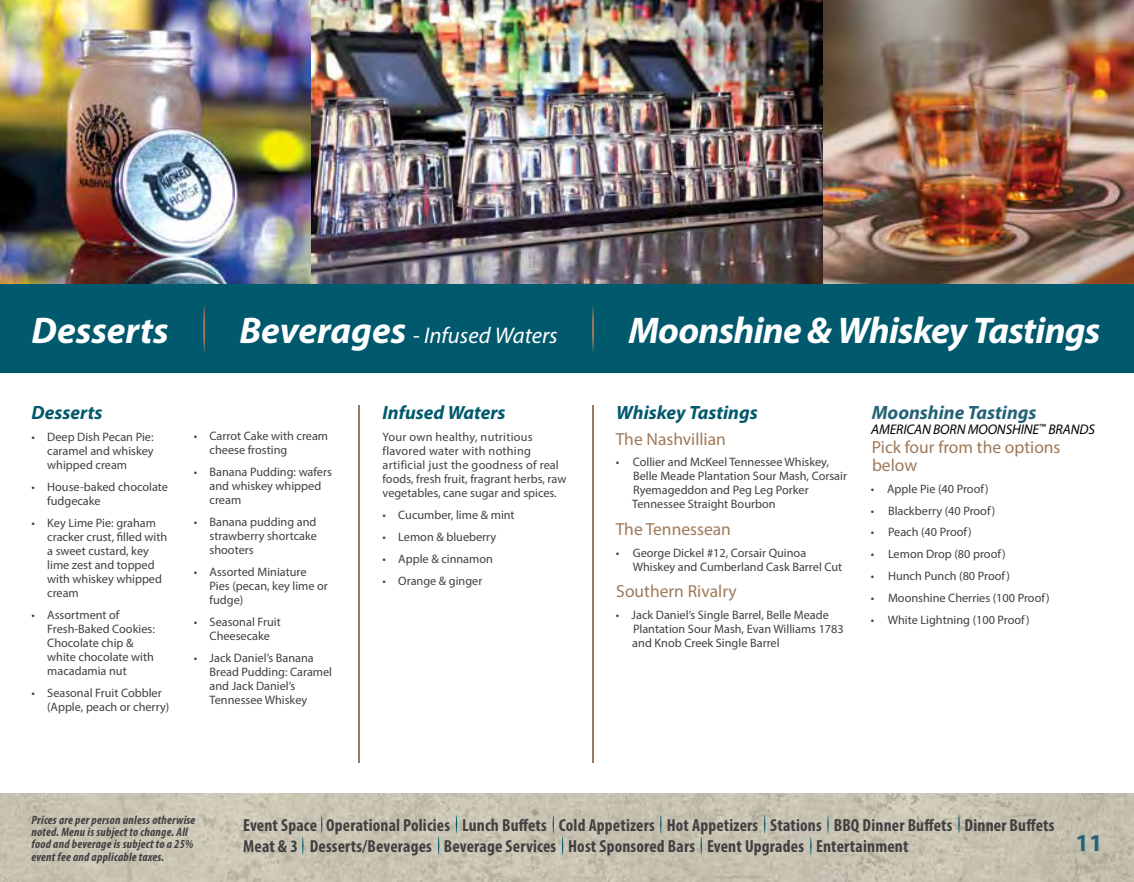
<style>
.page{position:relative;width:1134px;height:882px;background:#fff}
.page>*{position:absolute;margin:0;border:0;box-sizing:border-box;transform-origin:0 0}
.t1{font:italic 700 37.27px "Myriad Pro";letter-spacing:-.02em;color:#fff}
.t2{font:italic 700 37.27px "Myriad Pro";color:#fff}
.t3{font:700 24.15px "Myriad Pro";color:#256376}
.t4{font:italic 22.75px "Myriad Pro";color:#fff}
.t5{font:italic 700 19.25px "Myriad Pro";color:#00596d}
.t6{font:italic 700 19.25px "Myriad Pro";color:#256376}
.t7{font:700 condensed 17.5px/21px "Myriad Pro";letter-spacing:.01em;color:#414042}
.t8{font:17.5px/17.5px "Myriad Pro";color:#9f7959}
.t9{font:italic 14px "Myriad Pro";letter-spacing:-.01em;color:#000}
.t10{font:12.25px/14px "Myriad Pro";color:#414042}
.t11{font:italic 700 condensed 12.25px/12.2px "Myriad Pro";letter-spacing:.02em;color:#414042}
.s1{font-weight:700;font-size:37.27px}
</style>
<div class="page">
<img style="left:0;top:794px;width:1134px;height:88px">
<img style="left:0;top:0;width:1134px;height:284px">
<div style="left:0;top:284px;width:1134px;height:89px;background:#00596d"></div>
<hr style="left:358px;top:405px;width:1px;height:357px;background:#9f7959">
<hr style="left:592px;top:405px;width:2px;height:357px;background:#9f7959">
<svg style="left:321px;top:815px;width:1px;height:19px"></svg>
<svg style="left:456px;top:815px;width:1px;height:19px"></svg>
<svg style="left:553px;top:815px;width:1px;height:19px"></svg>
<svg style="left:660px;top:815px;width:2px;height:19px"></svg>
<svg style="left:764px;top:815px;width:1px;height:19px"></svg>
<svg style="left:827px;top:815px;width:2px;height:19px"></svg>
<svg style="left:810px;top:836px;width:2px;height:19px"></svg>
<svg style="left:701px;top:836px;width:1px;height:19px"></svg>
<svg style="left:562px;top:836px;width:1px;height:19px"></svg>
<svg style="left:438px;top:836px;width:1px;height:19px"></svg>
<svg style="left:302px;top:836px;width:2px;height:19px"></svg>
<svg style="left:958px;top:815px;width:2px;height:19px"></svg>
<hr style="left:203px;top:304px;width:2px;height:49px;background:#9f7959;border-radius:50%">
<hr style="left:592px;top:304px;width:2px;height:49px;background:#9f7959;border-radius:50%">
<h1 class="t2" style="left:32px;top:306px;width:139px">Desserts</h1>
<h3 class="t4" style="left:239px;top:321px;width:320px"><span class="s1">Beverages</span> - Infused Waters</h3>
<h1 class="t1" style="left:628px;top:306px;width:474px">Moonshine &amp; Whiskey Tastings</h1>
<h3 class="t5" style="left:32px;top:400px;width:72px">Desserts</h3>
<p class="t10" style="left:47px;top:430px;width:108px;text-align:justify;text-indent:-16px">• Deep Dish Pecan Pie: caramel and whiskey whipped cream</p>
<p class="t10" style="left:47px;top:480px;width:122px;text-indent:-16px">• House-baked chocolate fudgecake</p>
<p class="t10" style="left:47px;top:515px;width:122px;text-indent:-16px">• Key Lime Pie: graham cracker crust, filled with a sweet custard, key lime zest and topped with whiskey whipped cream</p>
<p class="t10" style="left:47px;top:607px;width:109px;text-indent:-16px">• Assortment of<br>Fresh-Baked Cookies:<br>Chocolate chip &amp; white chocolate with macadamia nut</p>
<p class="t10" style="left:47px;top:685px;width:124px;text-indent:-16px">• Seasonal Fruit Cobbler (Apple, peach or cherry)</p>
<p class="t10" style="left:210px;top:429px;width:120px;text-indent:-16px">• Carrot Cake with cream cheese frosting</p>
<p class="t10" style="left:210px;top:465px;width:124px;text-indent:-16px">• Banana Pudding: wafers and whiskey whipped cream</p>
<p class="t10" style="left:210px;top:515px;width:109px;text-align:justify;text-indent:-16px">• Banana pudding and strawberry shortcake shooters</p>
<p class="t10" style="left:210px;top:565px;width:120px;text-indent:-16px">• Assorted Miniature<br>Pies (pecan, key lime or fudge)</p>
<p class="t10" style="left:194px;top:614px;width:88px;text-align:center">• Seasonal Fruit<br>Cheesecake</p>
<p class="t10" style="left:210px;top:650px;width:124px;text-indent:-16px">• Jack Daniel’s Banana<br>Bread Pudding: Caramel and Jack Daniel’s<br>Tennessee Whiskey</p>
<h3 class="t5" style="left:383px;top:400px;width:125px">Infused Waters</h3>
<p class="t10" style="left:383px;top:430px;width:185px">Your own healthy, nutritious flavored water with nothing artificial just the goodness of real foods, fresh fruit, fragrant herbs, raw vegetables, cane sugar and spices.</p>
<p class="t10" style="left:383px;top:508px;width:134px">• Cucumber, lime &amp; mint</p>
<p class="t10" style="left:383px;top:529px;width:115px">• Lemon &amp; blueberry</p>
<p class="t10" style="left:383px;top:551px;width:112px">• Apple &amp; cinnamon</p>
<p class="t10" style="left:383px;top:573px;width:101px">• Orange &amp; ginger</p>
<h3 class="t5" style="left:616px;top:400px;width:143px">Whiskey Tastings</h3>
<h3 class="t8" style="left:616px;top:430px;width:112px">The Nashvillian</h3>
<p class="t10" style="left:632px;top:455px;width:216px;text-indent:-16px">• Collier and McKeel Tennessee Whiskey, Belle Meade Plantation Sour Mash, Corsair Ryemageddon and Peg Leg Porker Tennessee Straight Bourbon</p>
<h3 class="t8" style="left:616px;top:520px;width:117px">The Tennessean</h3>
<p class="t10" style="left:633px;top:545px;width:211px;text-indent:-17px">• George Dickel #12, Corsair Quinoa<br>Whiskey and Cumberland Cask Barrel Cut</p>
<h3 class="t8" style="left:616px;top:582px;width:122px">Southern Rivalry</h3>
<p class="t10" style="left:632px;top:607px;width:213px;text-indent:-17px">• Jack Daniel’s Single Barrel, Belle Meade<br>Plantation Sour Mash, Evan Williams 1783 and Knob Creek Single Barrel</p>
<h3 class="t6" style="left:872px;top:400px;width:166px">Moonshine Tastings</h3>
<p class="t9" style="left:871px;top:421px;width:225px">AMERICAN BORN MOONSHINE<sup>™</sup> BRANDS</p>
<h3 class="t8" style="left:872px;top:438px;width:190px">Pick four from the options below</h3>
<p class="t10" style="left:871px;top:481px;width:119px">• Apple Pie (40 Proof)</p>
<p class="t10" style="left:871px;top:503px;width:126px">• Blackberry (40 Proof)</p>
<p class="t10" style="left:871px;top:525px;width:102px">• Peach (40 Proof)</p>
<p class="t10" style="left:871px;top:547px;width:136px">• Lemon Drop (80 proof)</p>
<p class="t10" style="left:871px;top:569px;width:141px">• Hunch Punch (80 Proof)</p>
<p class="t10" style="left:871px;top:591px;width:180px">• Moonshine Cherries (100 Proof)</p>
<p class="t10" style="left:871px;top:613px;width:160px">• White Lightning (100 Proof)</p>
<p class="t11" style="left:32px;top:813px;width:165px">Prices are per person unless otherwise noted. Menu is subject to change. All food and beverage is subject to a 25% event fee and applicable taxes.</p>
<h3 class="t7" style="left:243px;top:815px;width:813px">Event Space Operational Policies Lunch Buffets Cold Appetizers Hot Appetizers Stations BBQ Dinner Buffets Dinner Buffets<br>Meat &amp; 3 Desserts/Beverages Beverage Services Host Sponsored Bars Event Upgrades Entertainment</h3>
<h2 class="t3" style="left:1076px;top:827px;width:28px">11</h2>
</div>
